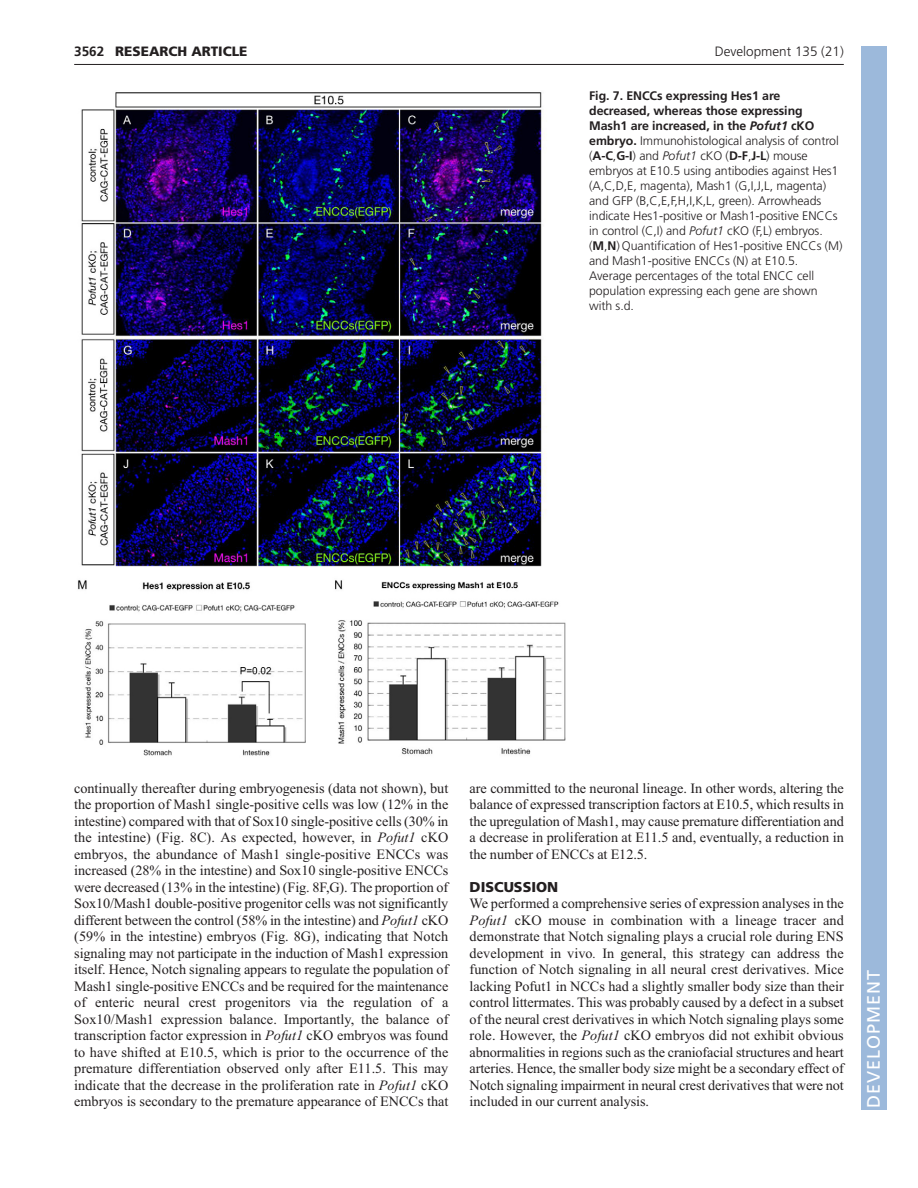
<style>
.page{position:relative;width:918px;height:1188px;background:#fff}
.page>*{position:absolute;margin:0;border:0;box-sizing:border-box;transform-origin:0 0}
.t1{font:18px "Frutiger LT Std";letter-spacing:.055em;color:#fff}
.t2{font:14.25px/16.5px "Times New Roman";color:#231f20;text-align:justify}
.t3{font:900 14.25px "Frutiger LT Std";color:#231f20}
.t4{font:300 13.5px "Frutiger LT Std";color:#231f20}
.t5{font:900 13.5px "Frutiger LT Std";color:#231f20}
.t6{font:700 13.5px "Frutiger LT Std";color:#231f20}
.t7{font:300 12.3px/15px "Frutiger LT Std";letter-spacing:-.005em;color:#231f20}
.s1{font-weight:700}
.s2{font-weight:700;font-style:italic}
.s3{font-style:italic}
</style>
<div class="page">
<hr style="left:74px;top:64px;width:770px;height:1px;background:#231f20">
<img style="left:78px;top:92px;width:488px;height:664px">
<div style="left:861px;top:46px;width:25px;height:1064px;background:#9cb9db"></div>
<p class="t6" style="left:74px;top:46px;width:32px">3562</p>
<p class="t5" style="left:115px;top:46px;width:134px">RESEARCH ARTICLE</p>
<p class="t4" style="left:715px;top:46px;width:131px">Development 135 (21)</p>
<p class="t7" style="left:589px;top:89px;width:255px"><span class="s1">Fig. 7. ENCCs expressing Hes1 are decreased, whereas those expressing Mash1 are increased, in the</span> <span class="s2">Pofut1</span> <span class="s1">cKO embryo.</span> Immunohistological analysis of control (<span class="s1">A-C</span>,<span class="s1">G-I</span>) and <span class="s3">Pofut1</span> cKO (<span class="s1">D-F</span>,<span class="s1">J-L</span>) mouse embryos at E10.5 using antibodies against Hes1 (A,C,D,E, magenta), Mash1 (G,I,J,L, magenta) and GFP (B,C,E,F,H,I,K,L, green). Arrowheads indicate Hes1-positive or Mash1-positive ENCCs in control (C,I) and <span class="s3">Pofut1</span> cKO (F,L) embryos. (<span class="s1">M</span>,<span class="s1">N</span>) Quantification of Hes1-positive ENCCs (M) and Mash1-positive ENCCs (N) at E10.5.<br>Average percentages of the total ENCC cell population expressing each gene are shown with s.d.</p>
<p class="t2" style="left:74px;top:781px;width:376px">continually thereafter during embryogenesis (data not shown), but the proportion of Mash1 single-positive cells was low (12% in the intestine) compared with that of Sox10 single-positive cells (30% in the intestine) (Fig. 8C). As expected, however, in <span class="s3">Pofut1</span> cKO embryos, the abundance of Mash1 single-positive ENCCs was increased (28% in the intestine) and Sox10 single-positive ENCCs were decreased (13% in the intestine) (Fig. 8F,G). The proportion of Sox10/Mash1 double-positive progenitor cells was not significantly different between the control (58% in the intestine) and <span class="s3">Pofut1</span> cKO (59% in the intestine) embryos (Fig. 8G), indicating that Notch signaling may not participate in the induction of Mash1 expression itself. Hence, Notch signaling appears to regulate the population of Mash1 single-positive ENCCs and be required for the maintenance of enteric neural crest progenitors via the regulation of a Sox10/Mash1 expression balance. Importantly, the balance of transcription factor expression in <span class="s3">Pofut1</span> cKO embryos was found to have shifted at E10.5, which is prior to the occurrence of the premature differentiation observed only after E11.5. This may indicate that the decrease in the proliferation rate in <span class="s3">Pofut1</span> cKO embryos is secondary to the premature appearance of ENCCs that</p>
<p class="t2" style="left:470px;top:781px;width:376px">are committed to the neuronal lineage. In other words, altering the balance of expressed transcription factors at E10.5, which results in the upregulation of Mash1, may cause premature differentiation and a decrease in proliferation at E11.5 and, eventually, a reduction in the number of ENCCs at E12.5.</p>
<p class="t3" style="left:470px;top:881px;width:90px">DISCUSSION</p>
<p class="t2" style="left:470px;top:897px;width:376px">We performed a comprehensive series of expression analyses in the <span class="s3">Pofut1</span> cKO mouse in combination with a lineage tracer and demonstrate that Notch signaling plays a crucial role during ENS development in vivo<span class="s3">.</span> In general, this strategy can address the function of Notch signaling in all neural crest derivatives. Mice lacking Pofut1 in NCCs had a slightly smaller body size than their control littermates. This was probably caused by a defect in a subset of the neural crest derivatives in which Notch signaling plays some role. However, the <span class="s3">Pofut1</span> cKO embryos did not exhibit obvious abnormalities in regions such as the craniofacial structures and heart arteries. Hence, the smaller body size might be a secondary effect of Notch signaling impairment in neural crest derivatives that were not included in our current analysis.</p>
<p class="t1" style="left:863px;top:1108px;width:140px;rotate:-90deg">DEVELOPMENT</p>
</div>
